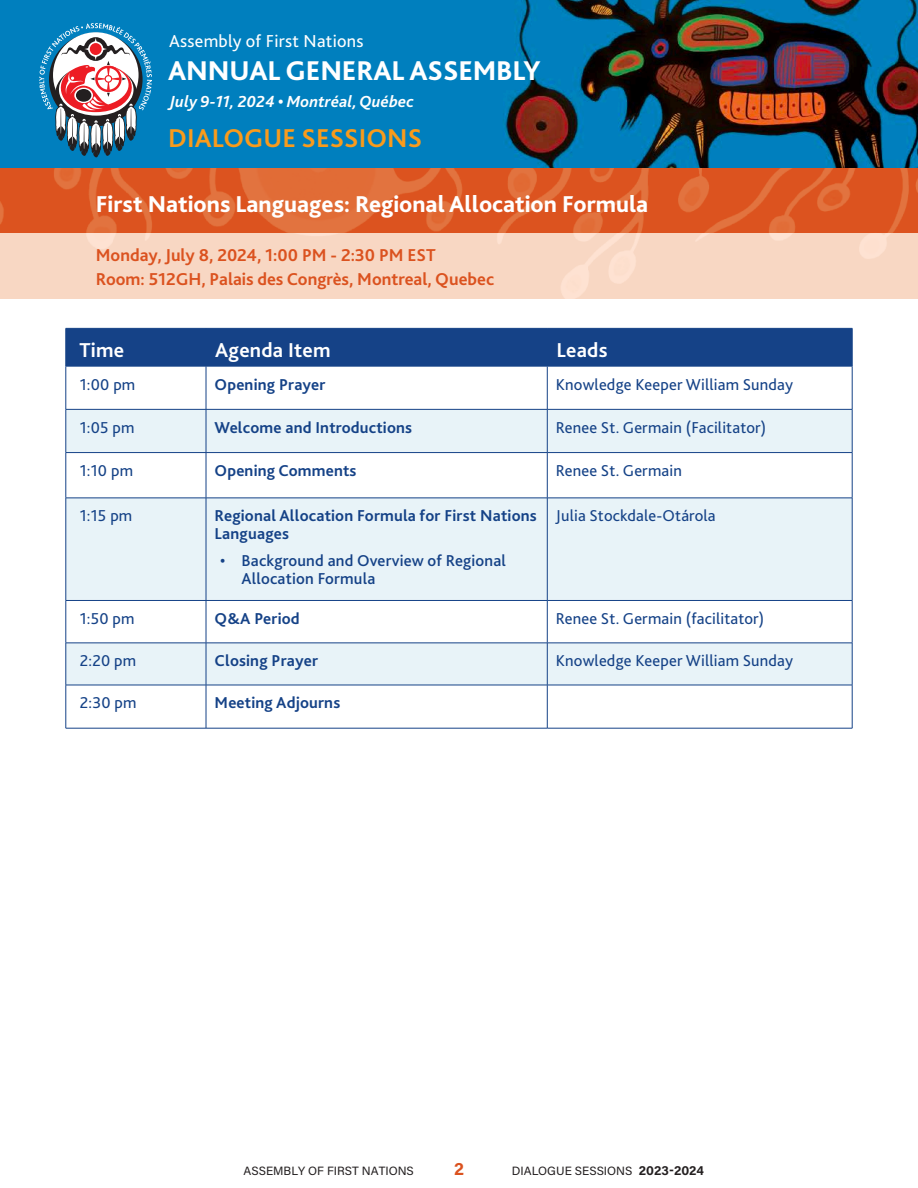
<style>
.page{position:relative;width:918px;height:1188px;background:#fff}
.page>*{position:absolute;margin:0;border:0;box-sizing:border-box;transform-origin:0 0}
.t1{font:800 28.35px "Bliss 2";letter-spacing:-.005em;color:#fff}
.t2{font:700 27px "Bliss 2";letter-spacing:.005em;color:#f99b1c}
.t3{font:800 24px "Bliss 2";color:#fff}
.t4{font:700 21px "Bliss 2";letter-spacing:.01em;color:#fff}
.t5{font:18.15px "Bliss 2";letter-spacing:.015em;color:#fff}
.t6{font:700 18px/24.6px "Bliss 2";color:#db521f}
.t7{font:18px "Acumin Variable Concept";color:#db521f}
.t8{font:italic 700 16.8px "Bliss 2";letter-spacing:.005em;color:#fff}
.Chart_Regular_Text{font:16.5px "Bliss 2";letter-spacing:.01em;color:#154287}
.Chart_Text_Bold{font:700 16.5px/18px "Bliss 2";letter-spacing:.01em;color:#154287}
.t9{font:500 16.5px/18px "Bliss 2";letter-spacing:.01em;color:#154287}
.Chart_Time{font:16.5px "Bliss 2";letter-spacing:.01em;color:#154287}
.t10{font:12px "Acumin Variable Concept";color:#231f20}
.s1{font-size:12.75px}
</style>
<div class="page">
<img style="left:0;top:0;width:918px;height:168px">
<svg style="left:39px;top:23px;width:113px;height:135px"></svg>
<svg style="left:0;top:168px;width:918px;height:65px;fill:#dc531f"></svg>
<div style="left:0;top:233px;width:918px;height:66px;background:#f7d6c1"></div>
<div style="left:67px;top:329px;width:785px;height:37px;background:#154287"></div>
<svg style="left:67px;top:367px;width:785px;height:42px"></svg>
<svg style="left:67px;top:410px;width:785px;height:190px;fill:#e8f3f8"></svg>
<svg style="left:67px;top:601px;width:785px;height:127px"></svg>
<hr style="left:66px;top:328px;width:140px;height:1px;background:#154287">
<hr style="left:66px;top:329px;width:1px;height:37px;background:#154287">
<hr style="left:206px;top:328px;width:341px;height:1px;background:#154287">
<hr style="left:206px;top:329px;width:1px;height:37px;background:#154287">
<hr style="left:547px;top:328px;width:305px;height:1px;background:#154287">
<hr style="left:547px;top:329px;width:1px;height:37px;background:#154287">
<hr style="left:852px;top:329px;width:1px;height:37px;background:#154287">
<hr style="left:66px;top:366px;width:140px;height:1px;background:#154287">
<hr style="left:66px;top:366px;width:1px;height:43px;background:#154287">
<hr style="left:206px;top:366px;width:341px;height:1px;background:#154287">
<hr style="left:206px;top:366px;width:1px;height:43px;background:#154287">
<hr style="left:547px;top:366px;width:305px;height:1px;background:#154287">
<hr style="left:547px;top:366px;width:1px;height:43px;background:#154287">
<hr style="left:852px;top:366px;width:1px;height:43px;background:#154287">
<hr style="left:66px;top:409px;width:140px;height:1px;background:#154287">
<hr style="left:66px;top:410px;width:1px;height:42px;background:#154287">
<hr style="left:206px;top:409px;width:341px;height:1px;background:#154287">
<hr style="left:206px;top:410px;width:1px;height:42px;background:#154287">
<hr style="left:547px;top:409px;width:305px;height:1px;background:#154287">
<hr style="left:547px;top:410px;width:1px;height:42px;background:#154287">
<hr style="left:852px;top:410px;width:1px;height:42px;background:#154287">
<hr style="left:66px;top:452px;width:140px;height:1px;background:#154287">
<hr style="left:66px;top:453px;width:1px;height:45px;background:#154287">
<hr style="left:206px;top:452px;width:341px;height:1px;background:#154287">
<hr style="left:206px;top:453px;width:1px;height:45px;background:#154287">
<hr style="left:547px;top:452px;width:305px;height:1px;background:#154287">
<hr style="left:547px;top:453px;width:1px;height:45px;background:#154287">
<hr style="left:852px;top:453px;width:1px;height:45px;background:#154287">
<hr style="left:66px;top:498px;width:140px;height:1px;background:#154287">
<hr style="left:66px;top:498px;width:1px;height:102px;background:#154287">
<hr style="left:206px;top:498px;width:341px;height:1px;background:#154287">
<hr style="left:206px;top:498px;width:1px;height:102px;background:#154287">
<hr style="left:547px;top:498px;width:305px;height:1px;background:#154287">
<hr style="left:547px;top:498px;width:1px;height:102px;background:#154287">
<hr style="left:852px;top:498px;width:1px;height:102px;background:#154287">
<hr style="left:66px;top:600px;width:140px;height:1px;background:#154287">
<hr style="left:66px;top:601px;width:1px;height:42px;background:#154287">
<hr style="left:206px;top:600px;width:341px;height:1px;background:#154287">
<hr style="left:206px;top:601px;width:1px;height:42px;background:#154287">
<hr style="left:547px;top:600px;width:305px;height:1px;background:#154287">
<hr style="left:547px;top:601px;width:1px;height:42px;background:#154287">
<hr style="left:852px;top:601px;width:1px;height:42px;background:#154287">
<hr style="left:66px;top:643px;width:140px;height:1px;background:#154287">
<hr style="left:66px;top:643px;width:1px;height:42px;background:#154287">
<hr style="left:206px;top:643px;width:341px;height:1px;background:#154287">
<hr style="left:206px;top:643px;width:1px;height:42px;background:#154287">
<hr style="left:547px;top:643px;width:305px;height:1px;background:#154287">
<hr style="left:547px;top:643px;width:1px;height:42px;background:#154287">
<hr style="left:852px;top:643px;width:1px;height:42px;background:#154287">
<hr style="left:66px;top:685px;width:140px;height:1px;background:#154287">
<hr style="left:66px;top:685px;width:1px;height:43px;background:#154287">
<hr style="left:206px;top:685px;width:341px;height:1px;background:#154287">
<hr style="left:206px;top:685px;width:1px;height:43px;background:#154287">
<hr style="left:547px;top:685px;width:305px;height:1px;background:#154287">
<hr style="left:547px;top:685px;width:1px;height:43px;background:#154287">
<hr style="left:852px;top:685px;width:1px;height:43px;background:#154287">
<hr style="left:66px;top:728px;width:140px;height:1px;background:#154287">
<hr style="left:206px;top:728px;width:341px;height:1px;background:#154287">
<hr style="left:547px;top:728px;width:305px;height:1px;background:#154287">
<p class="t5" style="left:169px;top:30px;width:196px">Assembly of First Nations</p>
<h1 class="t1" style="left:168px;top:53px;width:374px">ANNUAL GENERAL ASSEMBLY</h1>
<p class="t8" style="left:170px;top:91px;width:246px">July 9-11, 2024 • Montréal, Québec</p>
<h2 class="t2" style="left:168px;top:121px;width:255px">DIALOGUE SESSIONS</h2>
<h3 class="t3" style="left:96px;top:189px;width:554px">First Nations Languages: Regional Allocation Formula</h3>
<p class="t6" style="left:96px;top:242px;width:400px">Monday, July 8, 2024, 1:00 PM - 2:30 PM EST<br>Room: 512GH, Palais des Congrès, Montreal, Quebec</p>
<h1 class="t4" style="left:79px;top:337px;width:46px">Time</h1>
<h1 class="t4" style="left:215px;top:337px;width:117px">Agenda Item</h1>
<h1 class="t4" style="left:556px;top:337px;width:53px">Leads</h1>
<p class="Chart_Time" style="left:80px;top:374px;width:57px">1:00 pm</p>
<p class="Chart_Text_Bold" style="left:215px;top:375px;width:112px">Opening Prayer</p>
<p class="Chart_Regular_Text" style="left:556px;top:374px;width:239px">Knowledge Keeper William Sunday</p>
<p class="Chart_Time" style="left:80px;top:417px;width:56px">1:05 pm</p>
<p class="Chart_Text_Bold" style="left:215px;top:418px;width:199px">Welcome and Introductions</p>
<p class="Chart_Regular_Text" style="left:556px;top:417px;width:212px">Renee St. Germain (Facilitator)</p>
<p class="Chart_Time" style="left:80px;top:460px;width:55px">1:10 pm</p>
<p class="Chart_Text_Bold" style="left:215px;top:461px;width:143px">Opening Comments</p>
<p class="Chart_Regular_Text" style="left:556px;top:460px;width:128px">Renee St. Germain</p>
<p class="Chart_Time" style="left:80px;top:506px;width:54px">1:15 pm</p>
<p class="Chart_Text_Bold" style="left:215px;top:506px;width:324px">Regional Allocation Formula for First Nations<br>Languages</p>
<p class="t9" style="left:242px;top:551px;width:266px;text-indent:-22px">• Background and Overview of Regional<br>Allocation Formula</p>
<p class="Chart_Regular_Text" style="left:556px;top:506px;width:161px">Julia Stockdale-Otárola</p>
<p class="Chart_Time" style="left:80px;top:608px;width:56px">1:50 pm</p>
<p class="Chart_Text_Bold" style="left:215px;top:609px;width:87px">Q&amp;A Period</p>
<p class="Chart_Regular_Text" style="left:556px;top:608px;width:210px">Renee St. Germain (facilitator)</p>
<p class="Chart_Time" style="left:80px;top:651px;width:58px">2:20 pm</p>
<p class="Chart_Text_Bold" style="left:215px;top:651px;width:105px">Closing Prayer</p>
<p class="Chart_Regular_Text" style="left:556px;top:651px;width:239px">Knowledge Keeper William Sunday</p>
<p class="Chart_Time" style="left:80px;top:693px;width:58px">2:30 pm</p>
<p class="Chart_Text_Bold" style="left:215px;top:694px;width:127px">Meeting Adjourns</p>
<p class="t10" style="left:244px;top:1162px;width:172px">ASSEMBLY OF FIRST NATIONS</p>
<p class="t7" style="left:454px;top:1156px;width:11px">2</p>
<p class="t10" style="left:512px;top:1162px;width:194px">DIALOGUE SESSIONS <span class="s1">2023-2024</span></p>
</div>
